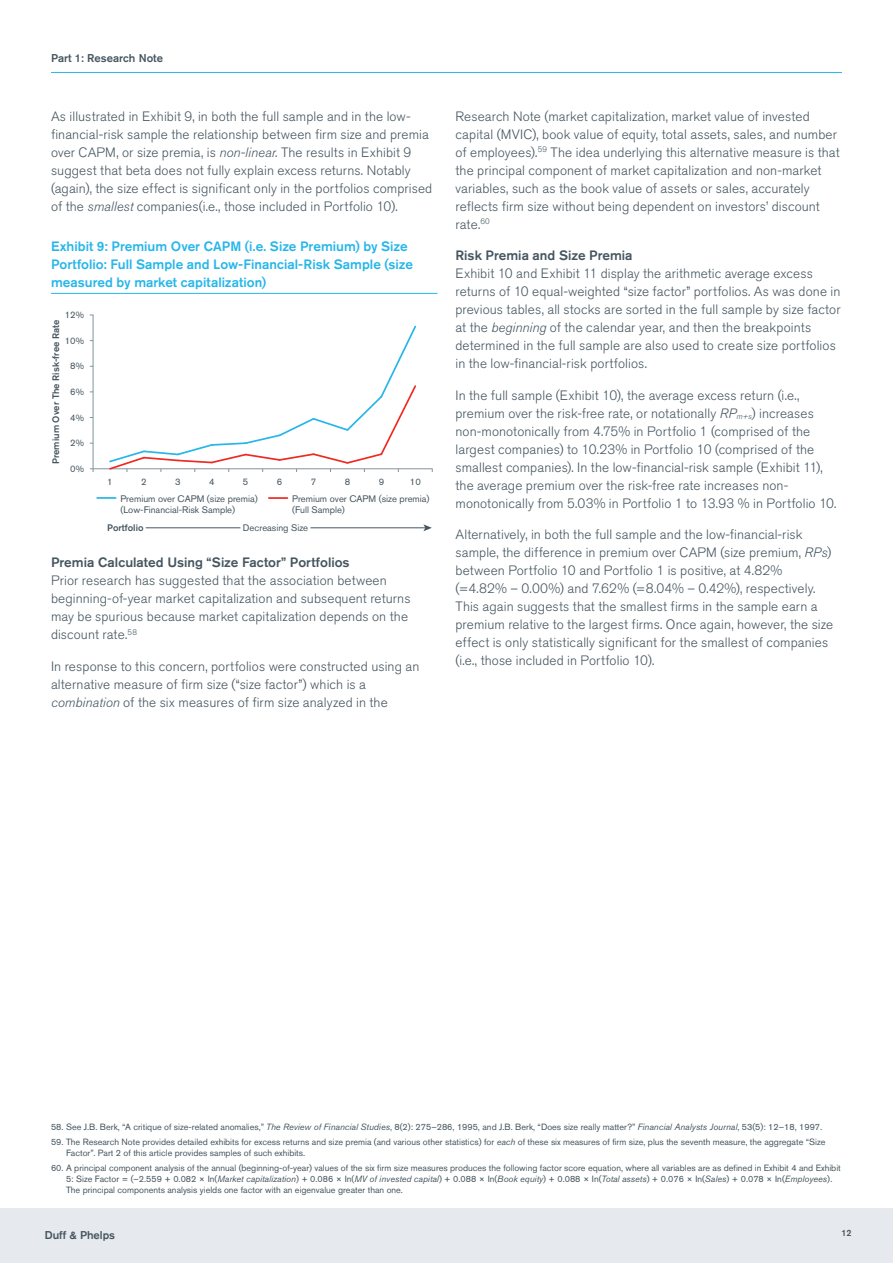
<style>
.page{position:relative;width:893px;height:1263px;background:#fff}
.page>*{position:absolute;margin:0;border:0;box-sizing:border-box;transform-origin:0 0}
.Body_Text_Light{font:300 13.5px/18px "Akzidenz Grotesk BQ";letter-spacing:.01em;color:#45555f}
.Exhibit_Head{font:500 13.5px/18px "Akzidenz Grotesk BQ";color:#26b6ea}
.Subhead_2{font:500 13.5px "Akzidenz Grotesk BQ";color:#45555f}
.t1{font:500 11.25px "Akzidenz Grotesk BQ";color:#45555f}
.t2{font:9.45px/17.1px "Akzidenz Grotesk BQ";color:#45555f}
.t3{font:500 9.45px "Akzidenz Grotesk BQ";color:#45555f}
.t4{font:9px/10.8px "Akzidenz Grotesk BQ";color:#45555f}
.t5{font:500 9px "Akzidenz Grotesk BQ";color:#45555f}
.s1{font-style:italic}
</style>
<div class="page">
<div style="left:0;top:1208px;width:893px;height:55px;background:#e6e9ed"></div>
<hr style="left:51px;top:293px;width:386px;height:1px;background:#26b6ea">
<hr style="left:93px;top:468px;width:339px;height:1px;background:#83939c">
<hr style="left:93px;top:315px;width:1px;height:154px;background:#83939c">
<svg style="left:90px;top:468px;width:4px;height:4px"></svg>
<svg style="left:269px;top:497px;width:18px;height:2px"></svg>
<svg style="left:97px;top:497px;width:19px;height:2px"></svg>
<hr style="left:146px;top:527px;width:94px;height:1px;background:#45555f">
<hr style="left:310px;top:527px;width:116px;height:1px;background:#45555f">
<svg style="left:423px;top:524px;width:9px;height:7px"></svg>
<svg style="left:108px;top:325px;width:310px;height:147px"></svg>
<hr style="left:51px;top:72px;width:791px;height:1px;background:#26b6ea">
<p class="t1" style="left:51px;top:51px;width:114px">Part 1: Research Note</p>
<p class="Body_Text_Light" style="left:51px;top:107px;width:383px">As illustrated in Exhibit 9, in both the full sample and in the low&shy;financial-risk sample the relationship between firm size and premia over CAPM, or size premia, is <span class="s1">non-linear</span>. The results in Exhibit 9 suggest that beta does not fully explain excess returns. Notably (again), the size effect is significant only in the portfolios comprised of the <span class="s1">smallest</span> companies(i.e., those included in Portfolio 10).</p>
<p class="Exhibit_Head" style="left:51px;top:237px;width:364px">Exhibit 9: Premium Over CAPM (i.e. Size Premium) by Size<br>Portfolio: Full Sample and Low-Financial-Risk Sample (size measured by market capitalization)</p>
<p class="t2" style="left:65px;top:306px;width:21px">12%</p>
<p class="t3" style="left:50px;top:464px;width:146px;rotate:-90deg">Premium Over The Risk-free Rate</p>
<p class="t2" style="left:65px;top:332px;width:21px">10%</p>
<p class="t2" style="left:70px;top:357px;width:15px">8%</p>
<p class="t2" style="left:70px;top:383px;width:15px">6%</p>
<p class="t2" style="left:70px;top:409px;width:15px">4%</p>
<p class="t2" style="left:70px;top:434px;width:15px">2%</p>
<p class="t2" style="left:70px;top:460px;width:15px">0%</p>
<p class="t2" style="left:107px;top:473px;width:7px">1</p>
<p class="t2" style="left:141px;top:473px;width:7px">2</p>
<p class="t2" style="left:175px;top:473px;width:7px">3</p>
<p class="t2" style="left:209px;top:473px;width:7px">4</p>
<p class="t2" style="left:243px;top:473px;width:7px">5</p>
<p class="t2" style="left:277px;top:473px;width:7px">6</p>
<p class="t2" style="left:311px;top:473px;width:7px">7</p>
<p class="t2" style="left:345px;top:473px;width:7px">8</p>
<p class="t2" style="left:379px;top:473px;width:7px">9</p>
<p class="t2" style="left:292px;top:473px;width:139px;text-indent:118px">10<br>Premium over CAPM (size premia)</p>
<p class="t2" style="left:292px;top:501px;width:54px">(Full Sample)</p>
<p class="t2" style="left:120px;top:493px;width:139px;line-height:11.2px">Premium over CAPM (size premia) (Low-Financial-Risk Sample)</p>
<p class="t3" style="left:107px;top:522px;width:38px">Portfolio</p>
<p class="t2" style="left:243px;top:519px;width:67px">Decreasing Size</p>
<p class="Subhead_2" style="left:51px;top:554px;width:300px">Premia Calculated Using “Size Factor” Portfolios</p>
<p class="Body_Text_Light" style="left:51px;top:572px;width:361px">Prior research has suggested that the association between beginning-of-year market capitalization and subsequent returns may be spurious because market capitalization depends on the discount rate.<sup>58</sup></p>
<p class="Body_Text_Light" style="left:51px;top:658px;width:370px">In response to this concern, portfolios were constructed using an alternative measure of firm size (“size factor”) which is a <span class="s1">combination</span> of the six measures of firm size analyzed in the</p>
<p class="Body_Text_Light" style="left:455px;top:107px;width:386px">Research Note (market capitalization, market value of invested capital (MVIC), book value of equity, total assets, sales, and number of employees).<sup>59</sup> The idea underlying this alternative measure is that the principal component of market capitalization and non-market variables, such as the book value of assets or sales, accurately reflects firm size without being dependent on investors’ discount rate.<sup>60</sup></p>
<p class="Subhead_2" style="left:455px;top:247px;width:179px">Risk Premia and Size Premia</p>
<p class="Body_Text_Light" style="left:455px;top:265px;width:387px">Exhibit 10 and Exhibit 11 display the arithmetic average excess returns of 10 equal-weighted “size factor” portfolios. As was done in previous tables, all stocks are sorted in the full sample by size factor at the <span class="s1">beginning</span> of the calendar year, and then the breakpoints determined in the full sample are also used to create size portfolios in the low-financial-risk portfolios.</p>
<p class="Body_Text_Light" style="left:455px;top:386px;width:383px">In the full sample (Exhibit 10), the average excess return (i.e., premium over the risk-free rate, or notationally <span class="s1">RP</span><sub>m+s</sub>) increases non-monotonically from 4.75% in Portfolio 1 (comprised of the largest companies) to 10.23% in Portfolio 10 (comprised of the smallest companies). In the low-financial-risk sample (Exhibit 11), the average premium over the risk-free rate increases non&shy;monotonically from 5.03% in Portfolio 1 to 13.93 % in Portfolio 10.</p>
<p class="Body_Text_Light" style="left:455px;top:526px;width:379px">Alternatively, in both the full sample and the low-financial-risk sample, the difference in premium over CAPM (size premium, <span class="s1">RPs</span>) between Portfolio 10 and Portfolio 1 is positive, at 4.82% (=4.82% – 0.00%) and 7.62% (=8.04% – 0.42%), respectively.<br>This again suggests that the smallest firms in the sample earn a premium relative to the largest firms. Once again, however, the size effect is only statistically significant for the smallest of companies (i.e., those included in Portfolio 10).</p>
<p class="t4" style="left:51px;top:1122px;width:773px">58. See J.B. Berk, “A critique of size-related anomalies,” <span class="s1">The Review of Financial Studies</span>, 8(2): 275–286, 1995, and J.B. Berk, “Does size really matter?” <span class="s1">Financial Analysts Journal</span>, 53(5): 12–18, 1997.</p>
<p class="t4" style="left:66px;top:1137px;width:761px;text-indent:-15px">59. The Research Note provides detailed exhibits for excess returns and size premia (and various other statistics) for <span class="s1">each</span> of these six measures of firm size, plus the seventh measure, the aggregate “Size<br>Factor”. Part 2 of this article provides samples of such exhibits.</p>
<p class="t4" style="left:66px;top:1162px;width:776px;text-indent:-15px">60. A principal component analysis of the annual (beginning-of-year) values of the six firm size measures produces the following factor score equation, where all variables are as defined in Exhibit 4 and Exhibit<br>5: Size Factor = (–2.559 + 0.082 × In(<span class="s1">Market capitalization</span>) + 0.086 × In(<span class="s1">MV of invested capital</span>) + 0.088 × In(<span class="s1">Book equity</span>) + 0.088 × In(<span class="s1">Total assets</span>) + 0.076 × In(<span class="s1">Sales</span>) + 0.078 × In(<span class="s1">Employees</span>).<br>The principal components analysis yields one factor with an eigenvalue greater than one.</p>
<p class="t1" style="left:45px;top:1228px;width:72px">Duff &amp; Phelps</p>
<p class="t5" style="left:841px;top:1227px;width:12px">12</p>
</div>
